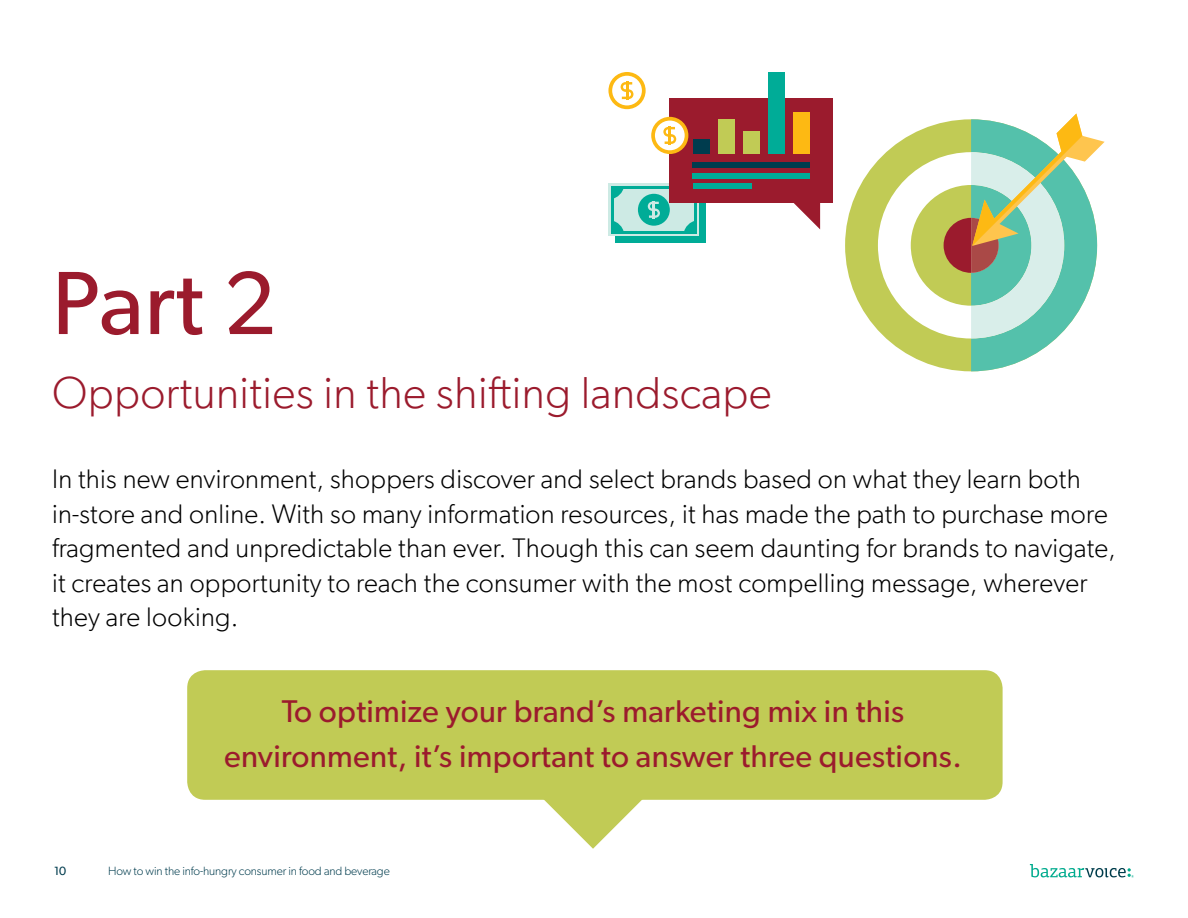
<style>
.page{position:relative;width:1188px;height:918px;background:#fff}
.page>*{position:absolute;margin:0;border:0;box-sizing:border-box;transform-origin:0 0}
.t1{font:90px "Gibson";color:#9b1b2d}
.t2{font:300 45px "Gibson";letter-spacing:.01em;color:#9b1b2d}
.t3{font:31.5px/45px "Gibson";letter-spacing:.01em;color:#9b1b2d;text-align:center}
.t4{font:300 27px/34.5px "Gibson";letter-spacing:.01em;color:#000}
.t5{font:300 12px "Gibson";letter-spacing:-.01em;color:#003c4e}
.t6{font:12px "Gibson";color:#003c4e}
</style>
<div class="page">
<svg style="left:1030px;top:864px;width:104px;height:14px"></svg>
<div style="left:187px;top:670px;width:816px;height:130px;background:#c1cb55;border-radius:18px"></div>
<svg style="left:540px;top:799px;width:106px;height:50px"></svg>
<div style="left:615px;top:190px;width:91px;height:52px;background:#00ac97"></div>
<svg style="left:608px;top:183px;width:91px;height:53px"></svg>
<div style="left:611px;top:186px;width:86px;height:47px;background:#00ac97"></div>
<div style="left:614px;top:189px;width:80px;height:42px;background:#cdeae4"></div>
<div style="left:638px;top:194px;width:32px;height:32px;background:#00ac97;border-radius:50%"></div>
<svg style="left:648px;top:201px;width:12px;height:18px"></svg>
<svg style="left:614px;top:221px;width:10px;height:10px"></svg>
<svg style="left:614px;top:189px;width:10px;height:10px"></svg>
<svg style="left:684px;top:221px;width:10px;height:10px"></svg>
<div style="left:670px;top:98px;width:163px;height:105px;background:#9b1b2d"></div>
<svg style="left:794px;top:203px;width:26px;height:26px"></svg>
<div style="left:693px;top:140px;width:17px;height:14px;background:#003c4e"></div>
<div style="left:718px;top:120px;width:17px;height:34px;background:#c1cb55"></div>
<div style="left:743px;top:131px;width:17px;height:23px;background:#c1cb55"></div>
<div style="left:768px;top:72px;width:17px;height:82px;background:#00ac97"></div>
<div style="left:793px;top:112px;width:17px;height:42px;background:#fdb913"></div>
<div style="left:693px;top:163px;width:117px;height:5px;background:#003c4e"></div>
<div style="left:693px;top:173px;width:117px;height:5px;background:#00ac97"></div>
<div style="left:693px;top:183px;width:58px;height:6px;background:#00ac97"></div>
<svg style="left:608px;top:72px;width:38px;height:37px"></svg>
<div style="left:612px;top:76px;width:30px;height:29px;background:#fff;border-radius:50%"></div>
<svg style="left:621px;top:81px;width:12px;height:19px"></svg>
<svg style="left:651px;top:117px;width:37px;height:37px"></svg>
<div style="left:655px;top:121px;width:30px;height:29px;background:#fff;border-radius:50%"></div>
<svg style="left:663px;top:126px;width:13px;height:19px"></svg>
<div style="left:845px;top:119px;width:252px;height:252px;background:#c1cb55;border-radius:50%"></div>
<div style="left:878px;top:152px;width:186px;height:187px;background:#fff;border-radius:50%"></div>
<div style="left:911px;top:185px;width:120px;height:121px;background:#c1cb55;border-radius:50%"></div>
<div style="left:944px;top:218px;width:55px;height:55px;background:#9b1b2d;border-radius:50%"></div>
<svg style="left:971px;top:114px;width:134px;height:257px"></svg>
<h1 class="t1" style="left:52px;top:249px;width:226px">Part 2</h1>
<h2 class="t2" style="left:52px;top:365px;width:721px">Opportunities in the shifting landscape</h2>
<p class="t4" style="left:52px;top:461px;width:1065px">In this new environment, shoppers discover and select brands based on what they learn both in-store and online. With so many information resources, it has made the path to purchase more fragmented and unpredictable than ever. Though this can seem daunting for brands to navigate, it creates an opportunity to reach the consumer with the most compelling message, wherever they are looking.</p>
<p class="t3" style="left:224px;top:688px;width:739px">To optimize your brand’s marketing mix in this environment, it’s important to answer three questions.</p>
<p class="t6" style="left:54px;top:864px;width:14px">10</p>
<p class="t5" style="left:108px;top:864px;width:283px">How to win the info-hungry consumer in food and beverage</p>
</div>
